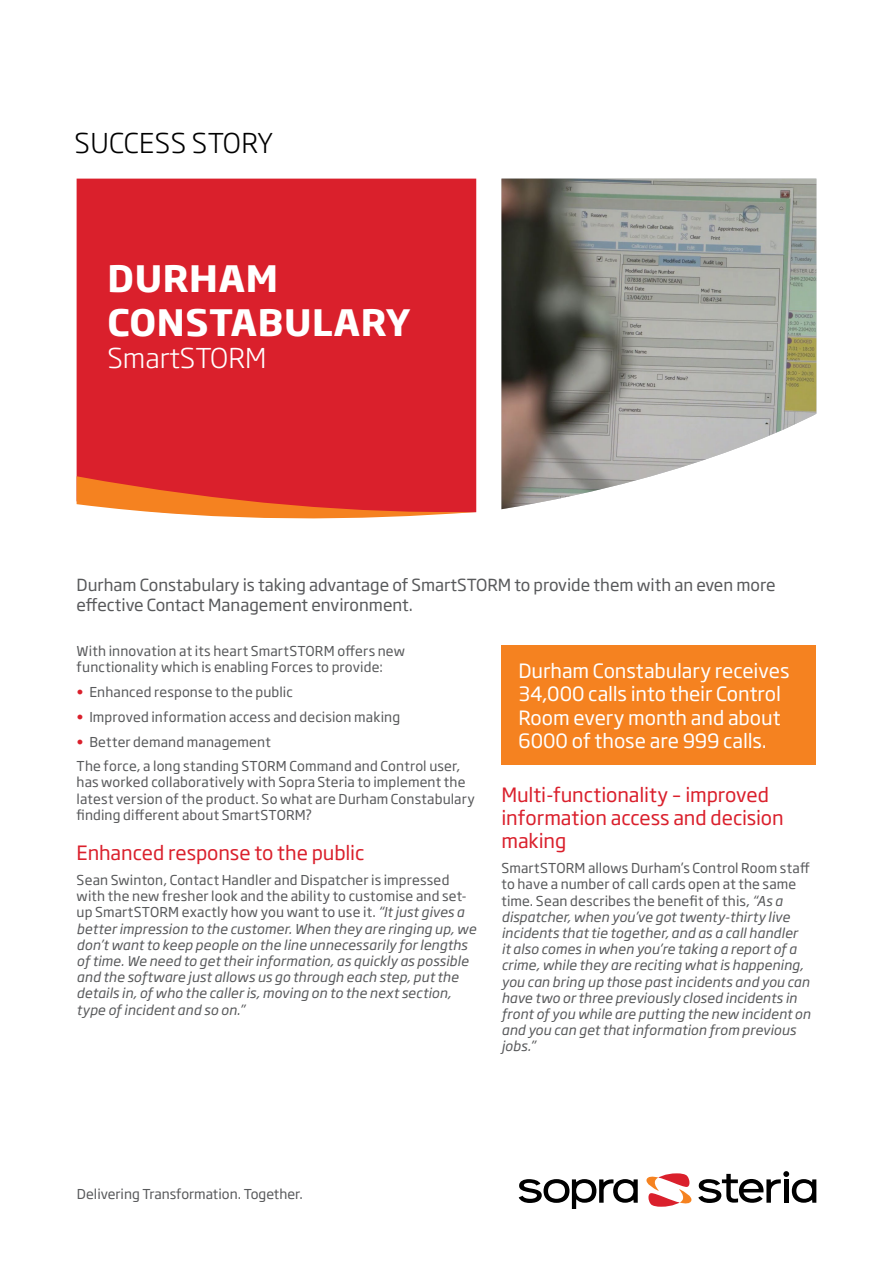
<style>
.page{position:relative;width:893px;height:1263px;background:#fff}
.page>*{position:absolute;margin:0;border:0;box-sizing:border-box;transform-origin:0 0}
.t1{font:700 36px/43.2px "Soho Gothic Std";letter-spacing:.015em;color:#fff}
.t2{font:300 27px "Soho Gothic Std";letter-spacing:.015em;color:#000}
.t3{font:300 27px "Soho Gothic Std";color:#fff}
.t4{font:19.5px/23.4px "Soho Gothic Std";letter-spacing:-.005em;color:#fff}
.t5{font:19.5px/23.4px "Soho Gothic Std";letter-spacing:-.005em;color:#da202c}
.t6{font:16.5px/19.8px "Soho Gothic Std";color:#58595b}
.t7{font:italic 13.5px/16.2px "Soho Gothic Std";letter-spacing:.005em;color:#58595b}
.t8{font:13.5px/16.2px "Soho Gothic Std";letter-spacing:.01em;color:#58595b}
.s1{color:#da202c}
.s2{font-style:normal}
</style>
<div class="page">
<div style="left:77px;top:179px;width:399px;height:297px;background:#da202c"></div>
<svg style="left:77px;top:476px;width:399px;height:43px;background:#e6563d"></svg>
<svg style="left:519px;top:1179px;width:119px;height:30px"></svg>
<svg style="left:646px;top:1171px;width:170px;height:36px"></svg>
<img style="left:501px;top:179px;width:315px;height:330px">
<div style="left:501px;top:646px;width:315px;height:119px;background:#f58220"></div>
<h2 class="t2" style="left:75px;top:126px;width:200px">SUCCESS STORY</h2>
<h1 class="t1" style="left:108px;top:257px;width:305px">DURHAM<br>CONSTABULARY</h1>
<h2 class="t3" style="left:107px;top:341px;width:161px">SmartSTORM</h2>
<p class="t6" style="left:77px;top:575px;width:701px">Durham Constabulary is taking advantage of SmartSTORM to provide them with an even more effective Contact Management environment.</p>
<p class="t8" style="left:77px;top:643px;width:330px">With innovation at its heart SmartSTORM offers new functionality which is enabling Forces to provide:</p>
<p class="t8" style="left:77px;top:684px;width:218px"><span class="s1">•</span> Enhanced response to the public</p>
<p class="t8" style="left:77px;top:709px;width:325px"><span class="s1">•</span> Improved information access and decision making</p>
<p class="t8" style="left:77px;top:729px;width:385px;line-height:24.8px"><span class="s1">•</span> Better demand management<br>The force, a long standing STORM Command and Control user,</p>
<p class="t8" style="left:77px;top:775px;width:400px">has worked collaboratively with Sopra Steria to implement the latest version of the product. So what are Durham Constabulary finding different about SmartSTORM?</p>
<h3 class="t5" style="left:77px;top:842px;width:289px">Enhanced response to the public</h3>
<p class="t7" style="left:77px;top:872px;width:401px"><span class="s2">Sean Swinton, Contact Handler and Dispatcher is impressed with the new fresher look and the ability to customise and set&shy;up SmartSTORM exactly how you want to use it.</span> “It just gives a better impression to the customer. When they are ringing up, we don’t want to keep people on the line unnecessarily for lengths of time. We need to get their information, as quickly as possible and the software just allows us go through each step, put the details in, of who the caller is, moving on to the next section, type of incident and so on.”</p>
<h3 class="t4" style="left:518px;top:659px;width:272px">Durham Constabulary receives<br>34,000 calls into their Control<br>Room every month and about<br>6000 of those are 999 calls.</h3>
<h3 class="t5" style="left:501px;top:783px;width:284px">Multi-functionality – improved information access and decision making</h3>
<p class="t7" style="left:501px;top:860px;width:311px"><span class="s2">SmartSTORM allows Durham’s Control Room staff to have a number of call cards open at the same time. Sean describes the benefit of this,</span> “As a dispatcher, when you’ve got twenty-thirty live incidents that tie together, and as a call handler<br>it also comes in when you’re taking a report of a crime, while they are reciting what is happening, you can bring up those past incidents and you can have two or three previously closed incidents in front of you while are putting the new incident on and you can get that information from previous jobs.”</p>
<p class="t8" style="left:77px;top:1186px;width:227px">Delivering Transformation. Together.</p>
</div>
